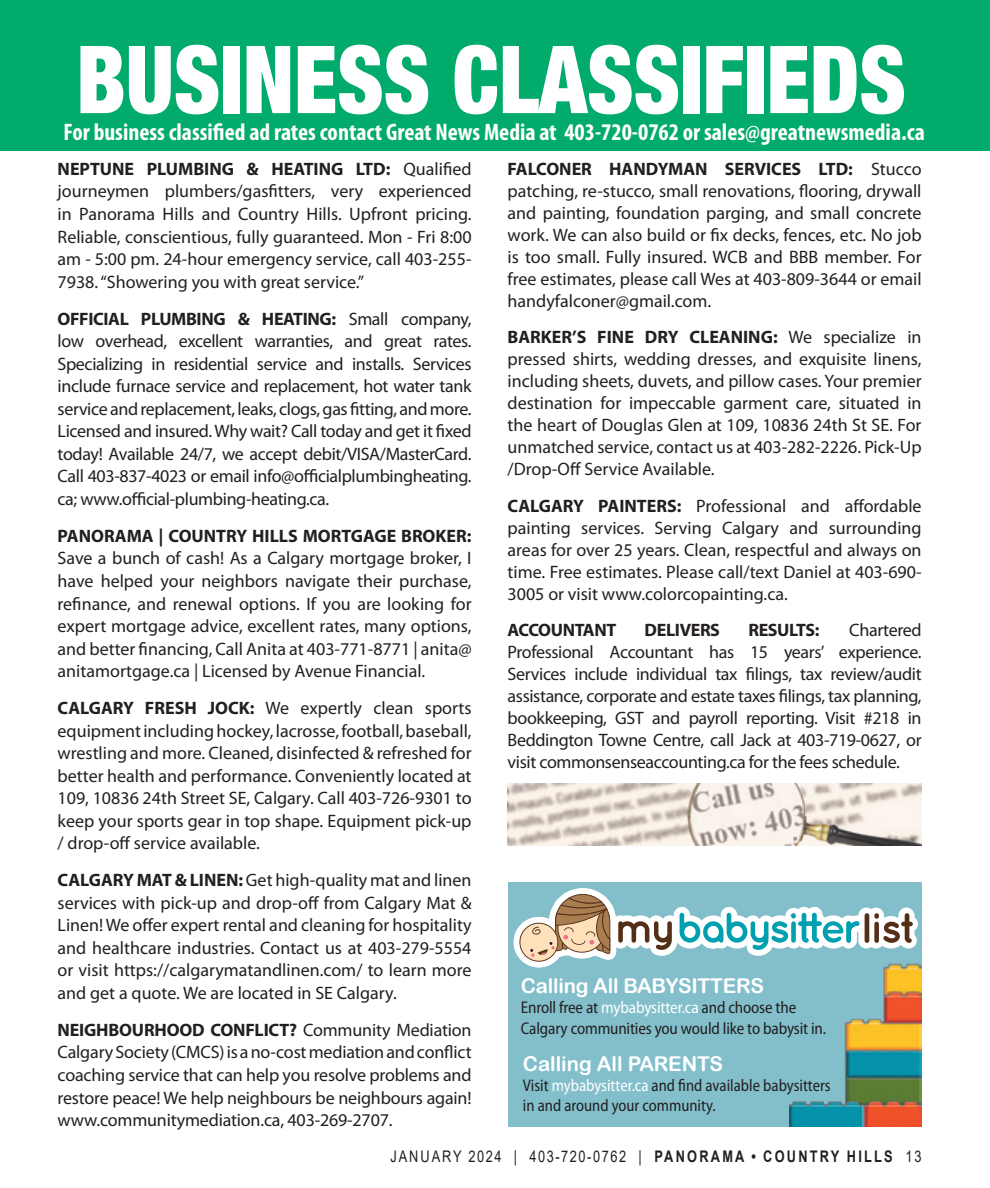
<style>
.page{position:relative;width:990px;height:1188px;background:#fff}
.page>*{position:absolute;margin:0;border:0;box-sizing:border-box;transform-origin:0 0}
.t1{font:900 condensed 94px "Helvetica Neue LT Std";color:#fff;scale:.92 1}
.t2{font:700 condensed 24px "Myriad Pro";color:#fff}
.t3{font:20.4px "Arial Rounded MT Bold";letter-spacing:-.01em;color:#fff}
.Body_text{font:18px/22.6px "Myriad Pro";color:#231f20;text-align:justify}
.Body_text-2{font:700 18px "Myriad Pro";letter-spacing:-.02em;color:#231f20}
.t4{font:semi-condensed 17px/20.4px "Myriad Pro";letter-spacing:-.01em;color:#231f20}
.t5{font:semi-condensed 17px/20.4px "Myriad Pro";letter-spacing:-.01em;color:#231f20;scale:.94 1}
.t6{font:16px "Arial";letter-spacing:.12em;color:#231f20;scale:.8 1}
.s1{font-weight:700}
.s2{color:#fff}
</style>
<div class="page">
<div style="left:0;top:0;width:990px;height:151px;background:#00ab6b"></div>
<img style="left:508px;top:783px;width:180px;height:63px">
<img style="left:688px;top:783px;width:234px;height:63px">
<div style="left:508px;top:882px;width:414px;height:244px;background:#82bfcb"></div>
<svg style="left:514px;top:888px;width:403px;height:80px"></svg>
<img style="left:790px;top:953px;width:132px;height:173px">
<p class="t1" style="left:76px;top:22px;width:903px">BUSINESS CLASSIFIEDS</p>
<p class="t2" style="left:64px;top:117px;width:863px">For business classified ad rates contact Great News Media at 403-720-0762 or sales@greatnewsmedia.ca</p>
<p class="Body_text" style="left:58px;top:157px;width:415px"><span class="s1">NEPTUNE PLUMBING &amp; HEATING LTD:</span> Qualified journeymen plumbers/gasfitters, very experienced in Panorama Hills and Country Hills. Upfront pricing.<br>Reliable, conscientious, fully guaranteed. Mon - Fri 8:00 am - 5:00 pm. 24-hour emergency service, call 403-255- 7938. “Showering you with great service.”</p>
<p class="Body_text" style="left:58px;top:307px;width:416px"><span class="s1">OFFICIAL PLUMBING &amp; HEATING:</span> Small company, low overhead, excellent warranties, and great rates.<br>Specializing in residential service and installs. Services include furnace service and replacement, hot water tank service and replacement, leaks, clogs, gas fitting, and more.<br>Licensed and insured. Why wait? Call today and get it fixed today! Available 24/7, we accept debit/VISA/MasterCard.<br>Call 403-837-4023 or email info@officialplumbingheating. ca; www.official-plumbing-heating.ca.</p>
<p class="Body_text" style="left:58px;top:524px;width:416px"><span class="s1">PANORAMA | COUNTRY HILLS MORTGAGE BROKER:<br></span>Save a bunch of cash! As a Calgary mortgage broker, I have helped your neighbors navigate their purchase, refinance, and renewal options. If you are looking for expert mortgage advice, excellent rates, many options, and better financing, Call Anita at 403-771-8771 | anita@ anitamortgage.ca | Licensed by Avenue Financial.</p>
<p class="Body_text" style="left:58px;top:696px;width:416px"><span class="s1">CALGARY FRESH JOCK:</span> We expertly clean sports equipment including hockey, lacrosse, football, baseball, wrestling and more. Cleaned, disinfected &amp; refreshed for better health and performance. Conveniently located at 109, 10836 24th Street SE, Calgary. Call 403-726-9301 to keep your sports gear in top shape. Equipment pick-up / drop-off service available.</p>
<p class="Body_text" style="left:58px;top:869px;width:416px"><span class="s1">CALGARY MAT &amp; LINEN:</span> Get high-quality mat and linen services with pick-up and drop-off from Calgary Mat &amp; Linen! We offer expert rental and cleaning for hospitality and healthcare industries. Contact us at 403-279-5554 or visit https://calgarymatandlinen.com/ to learn more and get a quote. We are located in SE Calgary.</p>
<p class="Body_text" style="left:58px;top:1018px;width:416px"><span class="s1">NEIGHBOURHOOD CONFLICT?</span> Community Mediation Calgary Society (CMCS) is a no-cost mediation and conflict coaching service that can help you resolve problems and restore peace! We help neighbours be neighbours again! www.communitymediation.ca, 403-269-2707.</p>
<p class="Body_text" style="left:508px;top:158px;width:416px;line-height:22px"><span class="s1">FALCONER HANDYMAN SERVICES LTD:</span> Stucco patching, re-stucco, small renovations, flooring, drywall and painting, foundation parging, and small concrete work. We can also build or fix decks, fences, etc. No job is too small. Fully insured. WCB and BBB member. For free estimates, please call Wes at 403-809-3644 or email handyfalconer@gmail.com.</p>
<p class="Body_text" style="left:508px;top:326px;width:416px;line-height:22px"><span class="s1">BARKER’S FINE DRY CLEANING:</span> We specialize in pressed shirts, wedding dresses, and exquisite linens, including sheets, duvets, and pillow cases. Your premier destination for impeccable garment care, situated in the heart of Douglas Glen at 109, 10836 24th St SE. For unmatched service, contact us at 403-282-2226. Pick-Up /Drop-Off Service Available.</p>
<p class="Body_text" style="left:508px;top:494px;width:416px;line-height:22px"><span class="s1">CALGARY PAINTERS:</span> Professional and affordable painting services. Serving Calgary and surrounding areas for over 25 years. Clean, respectful and always on time. Free estimates. Please call/text Daniel at 403-690- 3005 or visit www.colorcopainting.ca.</p>
<p class="Body_text-2" style="left:508px;top:618px;width:110px">ACCOUNTANT</p>
<p class="Body_text-2" style="left:645px;top:618px;width:77px">DELIVERS</p>
<p class="Body_text-2" style="left:748px;top:618px;width:73px">RESULTS:</p>
<p class="Body_text" style="left:508px;top:619px;width:416px;line-height:22px;text-indent:342px">Chartered Professional Accountant has 15 years’ experience.<br>Services include individual tax filings, tax review/audit assistance, corporate and estate taxes filings, tax planning, bookkeeping, GST and payroll reporting. Visit #218 in Beddington Towne Centre, call Jack at 403-719-0627, or visit commonsenseaccounting.ca for the fees schedule.</p>
<p class="t3" style="left:521px;top:974px;width:245px">Calling All BABYSITTERS</p>
<p class="t4" style="left:521px;top:998px;width:307px">Enroll free at <span class="s2">mybabysitter.ca</span> and choose the<br>Calgary communities you would like to babysit in.</p>
<p class="t3" style="left:523px;top:1051px;width:202px">Calling All PARENTS</p>
<p class="t5" style="left:523px;top:1076px;width:329px">Visit <span class="s2">mybabysitter.ca</span> and find available babysitters in and around your community.</p>
<p class="t6" style="left:390px;top:1145px;width:666px">JANUARY 2024 | 403-720-0762 | <span class="s1">PANORAMA • COUNTRY HILLS</span> 13</p>
</div>
